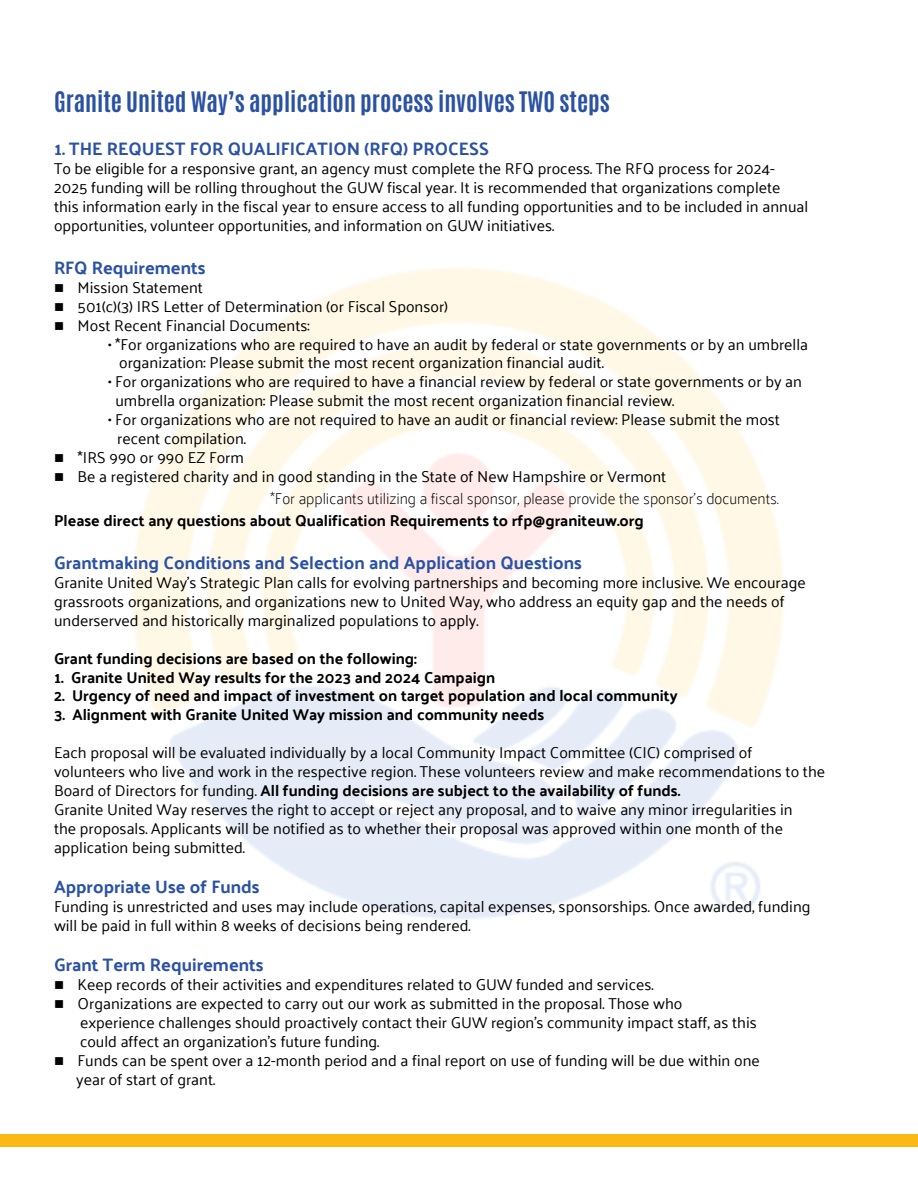
<style>
.page{position:relative;width:918px;height:1188px;background:#fff}
.page>*{position:absolute;margin:0;border:0;box-sizing:border-box;transform-origin:0 0}
.t1{font:24px "Antonio";color:#2a51a3}
.t2{font:700 18px "Palanquin";color:#2a51a3}
.t3{font:15.75px/18.9px "Palanquin";color:#000}
.t4{font:700 15.75px "Palanquin";color:#000}
.t5{font:100 15.75px/22.5px "Palanquin";color:#000}
.s1{font-weight:400}
.s2{font-weight:700}
</style>
<div class="page">
<div style="left:0;top:1134px;width:918px;height:13px;background:#fdb913"></div>
<h1 class="t1" style="left:54px;top:85px;width:557px">Granite United Way’s application process involves TWO steps</h1>
<p class="t2" style="left:54px;top:138px;width:437px">1. THE REQUEST FOR QUALIFICATION (RFQ) PROCESS</p>
<p class="t3" style="left:54px;top:159px;width:756px">To be eligible for a responsive grant, an agency must complete the RFQ process. The RFQ process for 2024- 2025 funding will be rolling throughout the GUW fiscal year. It is recommended that organizations complete this information early in the fiscal year to ensure access to all funding opportunities and to be included in annual opportunities, volunteer opportunities, and information on GUW initiatives.</p>
<p class="t2" style="left:54px;top:257px;width:153px">RFQ Requirements</p>
<p class="t3" style="left:54px;top:278px;width:151px">■ Mission Statement</p>
<p class="t3" style="left:54px;top:297px;width:396px">■ 501(c)(3) IRS Letter of Determination (or Fiscal Sponsor)</p>
<p class="t3" style="left:54px;top:316px;width:257px">■ Most Recent Financial Documents:</p>
<p class="t3" style="left:119px;top:335px;width:690px;text-indent:-11px">• *For organizations who are required to have an audit by federal or state governments or by an umbrella organization: Please submit the most recent organization financial audit.</p>
<p class="t3" style="left:115px;top:372px;width:688px;text-indent:-7px">• For organizations who are required to have a financial review by federal or state governments or by an umbrella organization: Please submit the most recent organization financial review.</p>
<p class="t3" style="left:117px;top:410px;width:664px;text-indent:-9px">• For organizations who are not required to have an audit or financial review: Please submit the most recent compilation.</p>
<p class="t3" style="left:54px;top:448px;width:191px">■ *IRS 990 or 990 EZ Form</p>
<p class="t5" style="left:270px;top:465px;width:511px;text-indent:-216px">■ <span class="s1">Be a registered charity and in good standing in the State of New Hampshire or Vermont<br></span>*For applicants utilizing a fiscal sponsor, please provide the sponsor’s documents.</p>
<p class="t4" style="left:54px;top:511px;width:591px">Please direct any questions about Qualification Requirements to rfp@graniteuw.org</p>
<p class="t2" style="left:54px;top:552px;width:529px">Grantmaking Conditions and Selection and Application Questions</p>
<p class="t3" style="left:54px;top:573px;width:753px">Granite United Way’s Strategic Plan calls for evolving partnerships and becoming more inclusive. We encourage grassroots organizations, and organizations new to United Way, who address an equity gap and the needs of underserved and historically marginalized populations to apply.</p>
<p class="t4" style="left:54px;top:649px;width:364px">Grant funding decisions are based on the following:</p>
<p class="t4" style="left:54px;top:668px;width:443px">1. Granite United Way results for the 2023 and 2024 Campaign</p>
<p class="t4" style="left:54px;top:687px;width:625px">2. Urgency of need and impact of investment on target population and local community</p>
<p class="t4" style="left:54px;top:706px;width:492px">3. Alignment with Granite United Way mission and community needs</p>
<p class="t3" style="left:54px;top:743px;width:773px">Each proposal will be evaluated individually by a local Community Impact Committee (CIC) comprised of volunteers who live and work in the respective region. These volunteers review and make recommendations to the Board of Directors for funding. <span class="s2">All funding decisions are subject to the availability of funds.<br></span>Granite United Way reserves the right to accept or reject any proposal, and to waive any minor irregularities in<br>the proposals. Applicants will be notified as to whether their proposal was approved within one month of the application being submitted.</p>
<p class="t2" style="left:54px;top:876px;width:207px">Appropriate Use of Funds</p>
<p class="t3" style="left:54px;top:897px;width:758px">Funding is unrestricted and uses may include operations, capital expenses, sponsorships. Once awarded, funding will be paid in full within 8 weeks of decisions being rendered.</p>
<p class="t2" style="left:54px;top:955px;width:211px">Grant Term Requirements</p>
<p class="t3" style="left:54px;top:975px;width:601px">■ Keep records of their activities and expenditures related to GUW funded and services.</p>
<p class="t3" style="left:80px;top:994px;width:678px;text-indent:-26px">■ Organizations are expected to carry out our work as submitted in the proposal. Those who experience challenges should proactively contact their GUW region’s community impact staff, as this could affect an organization’s future funding.</p>
<p class="t3" style="left:76px;top:1051px;width:685px;text-indent:-22px">■ Funds can be spent over a 12-month period and a final report on use of funding will be due within one year of start of grant.</p>
</div>
